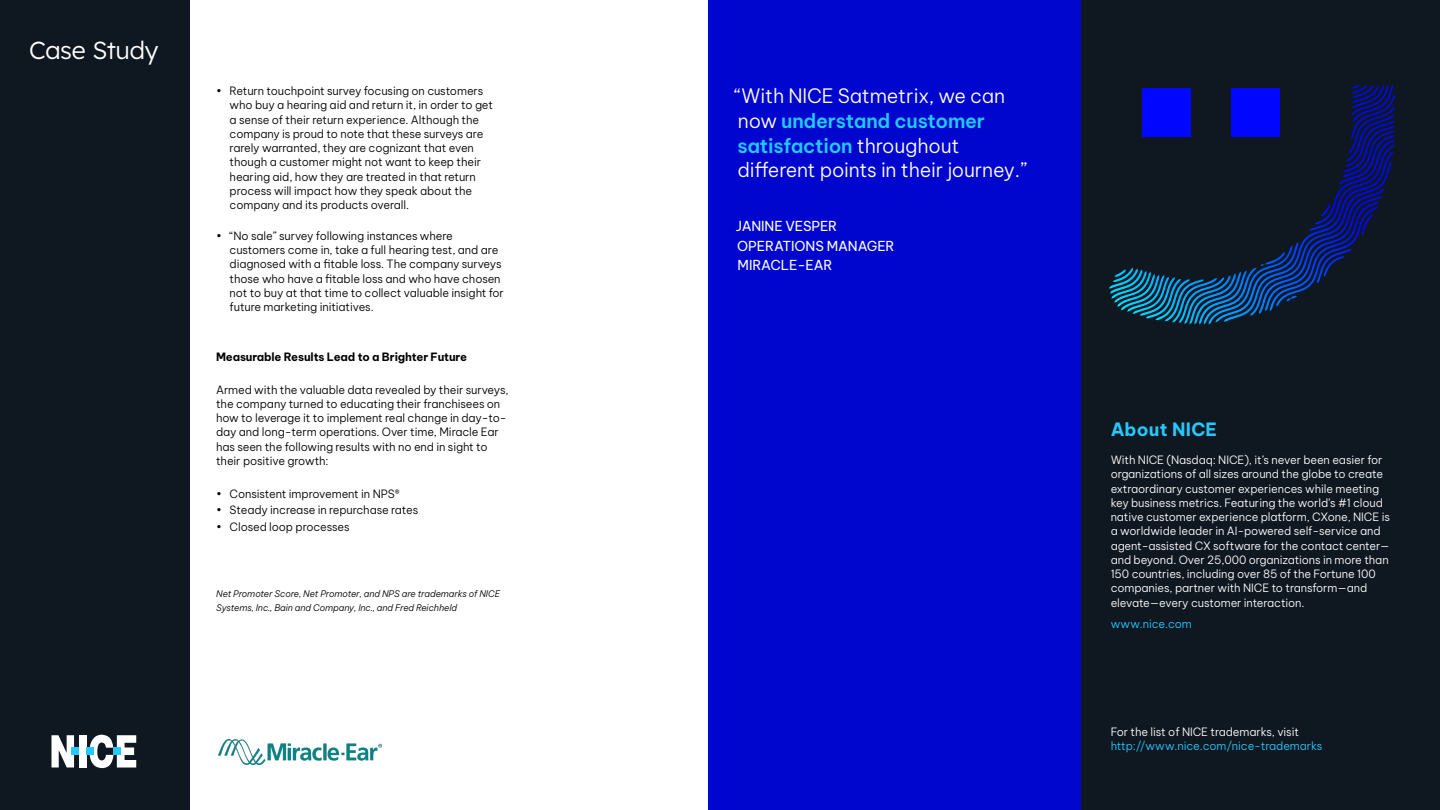
<style>
.page{position:relative;width:1440px;height:810px;background:#fff}
.page>*{position:absolute;margin:0;border:0;box-sizing:border-box;transform-origin:0 0}
.t1{font:24.75px "Lexend";letter-spacing:-.015em;color:#fff}
.t2{font:300 19.5px/24.8px "Be Vietnam Pro";letter-spacing:-.01em;color:#fff}
.t3{font:700 18px "Be Vietnam Pro";letter-spacing:.015em;color:#23c9ff}
.t4{font:13.5px/19.5px "Be Vietnam Pro";letter-spacing:-.01em;color:#fff}
.t5{font:300 11.25px/14.2px "Be Vietnam Pro";letter-spacing:-.01em;color:#000}
.t6{font:300 11.25px/14.2px "Be Vietnam Pro";letter-spacing:-.01em;color:#fff}
.t7{font:300 11.25px "Be Vietnam Pro";letter-spacing:-.01em;color:#23c9ff}
.t8{font:700 11.25px "Be Vietnam Pro";letter-spacing:-.01em;color:#000}
.t9{font:italic 300 9px/14.2px "Be Vietnam Pro";letter-spacing:-.01em;color:#000}
.s1{font-weight:600;color:#23c9ff}
</style>
<div class="page">
<div style="left:0;top:0;width:189px;height:810px;background:#0f1721"></div>
<svg style="left:89px;top:735px;width:47px;height:33px"></svg>
<div style="left:79px;top:735px;width:7px;height:32px;background:#fff"></div>
<svg style="left:52px;top:735px;width:22px;height:32px"></svg>
<div style="left:113px;top:748px;width:8px;height:7px;background:#23c9ff"></div>
<div style="left:86px;top:748px;width:7px;height:7px;background:#23c9ff"></div>
<div style="left:72px;top:748px;width:7px;height:7px;background:#23c9ff"></div>
<div style="left:709px;top:0;width:373px;height:810px;background:#0006ce"></div>
<div style="left:1082px;top:0;width:358px;height:810px;background:#0f1721"></div>
<svg style="left:1108px;top:84px;width:287px;height:241px"></svg>
<img style="left:219px;top:739px;width:162px;height:26px">
<h1 class="t1" style="left:29px;top:33px;width:131px">Case Study</h1>
<p class="t5" style="left:230px;top:83px;width:265px;text-indent:-14px">• Return touchpoint survey focusing on customers who buy a hearing aid and return it, in order to get a sense of their return experience. Although the company is proud to note that these surveys are rarely warranted, they are cognizant that even though a customer might not want to keep their hearing aid, how they are treated in that return process will impact how they speak about the company and its products overall.</p>
<p class="t5" style="left:230px;top:227px;width:276px;text-indent:-14px">• “No sale” survey following instances where customers come in, take a full hearing test, and are diagnosed with a fitable loss. The company surveys those who have a fitable loss and who have chosen not to buy at that time to collect valuable insight for future marketing initiatives.</p>
<p class="t8" style="left:216px;top:347px;width:252px">Measurable Results Lead to a Brighter Future</p>
<p class="t5" style="left:216px;top:381px;width:294px">Armed with the valuable data revealed by their surveys, the company turned to educating their franchisees on how to leverage it to implement real change in day-to&shy;day and long-term operations. Over time, Miracle Ear has seen the following results with no end in sight to their positive growth:</p>
<p class="t5" style="left:216px;top:486px;width:185px">• Consistent improvement in NPS®</p>
<p class="t5" style="left:216px;top:502px;width:204px">• Steady increase in repurchase rates</p>
<p class="t5" style="left:216px;top:519px;width:135px">• Closed loop processes</p>
<p class="t9" style="left:216px;top:586px;width:285px">Net Promoter Score, Net Promoter, and NPS are trademarks of NICE<br>Systems, Inc., Bain and Company, Inc., and Fred Reichheld</p>
<h2 class="t2" style="left:735px;top:82px;width:294px">“With NICE Satmetrix, we can now <span class="s1">understand customer satisfaction</span> throughout different points in their journey.”</h2>
<p class="t4" style="left:736px;top:215px;width:160px">JANINE VESPER<br>OPERATIONS MANAGER<br>MIRACLE-EAR</p>
<h3 class="t3" style="left:1111px;top:414px;width:108px">About NICE</h3>
<p class="t6" style="left:1111px;top:452px;width:281px">With NICE (Nasdaq: NICE), it’s never been easier for organizations of all sizes around the globe to create extraordinary customer experiences while meeting key business metrics. Featuring the world’s #1 cloud native customer experience platform, CXone, NICE is a worldwide leader in AI-powered self-service and agent-assisted CX software for the contact center— and beyond. Over 25,000 organizations in more than 150 countries, including over 85 of the Fortune 100 companies, partner with NICE to transform—and elevate—every customer interaction.</p>
<p class="t7" style="left:1111px;top:615px;width:83px">www.nice.com</p>
<p class="t6" style="left:1111px;top:723px;width:190px">For the list of NICE trademarks, visit</p>
<p class="t7" style="left:1111px;top:736px;width:213px">http://www.nice.com/nice-trademarks</p>
</div>
